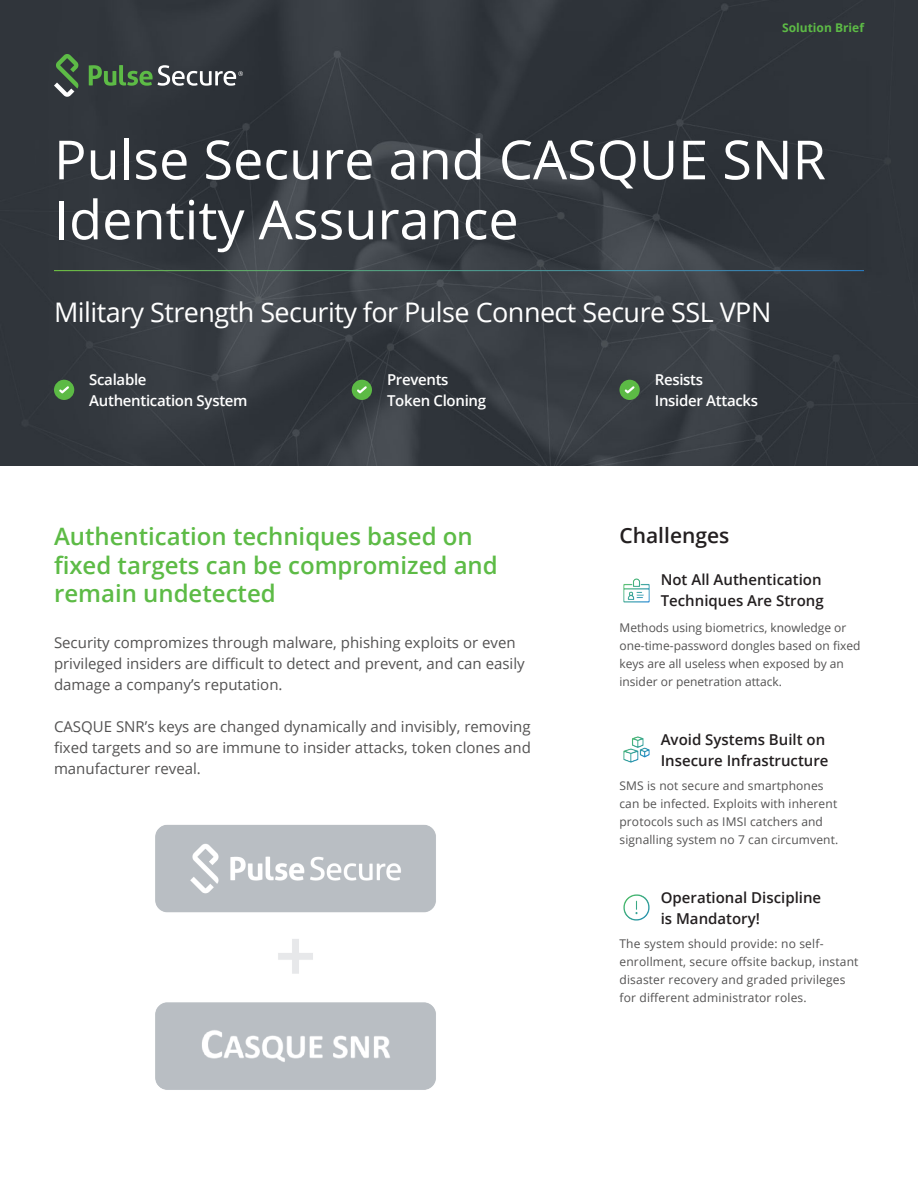
<style>
.page{position:relative;width:918px;height:1188px;background:#fff}
.page>*{position:absolute;margin:0;border:0;box-sizing:border-box;transform-origin:0 0}
.t1{font:54px/60px "Open Sans";color:#fff}
.t2{font:27px "Open Sans";letter-spacing:-.02em;color:#fff}
.t3{font:600 24px/28.8px "Open Sans";color:#5dbb46}
.t4{font:600 21px "Open Sans";color:#231f20}
.t5{font:15px/21px "Open Sans";color:#535252}
.t6{font:600 15px/21px "Open Sans";color:#231f20}
.t7{font:600 15px/21px "Open Sans";letter-spacing:-.02em;color:#fff}
.t8{font:12px/18px "Open Sans";letter-spacing:.01em;color:#535252}
.t9{font:700 12px "Open Sans";color:#5dbb46}
</style>
<div class="page">
<img style="left:0;top:0;width:918px;height:466px">
<hr style="left:54px;top:270px;width:810px;height:1px;background:#fff">
<img style="left:623px;top:578px;width:27px;height:25px">
<img style="left:623px;top:736px;width:27px;height:27px">
<img style="left:623px;top:894px;width:27px;height:27px">
<div style="left:54px;top:380px;width:20px;height:20px;background:#5cba45;border-radius:50%"></div>
<svg style="left:59px;top:386px;width:10px;height:8px"></svg>
<div style="left:352px;top:380px;width:20px;height:20px;background:#5cba45;border-radius:50%"></div>
<svg style="left:357px;top:386px;width:10px;height:8px"></svg>
<div style="left:620px;top:380px;width:20px;height:20px;background:#5cba45;border-radius:50%"></div>
<svg style="left:624px;top:386px;width:11px;height:8px"></svg>
<img style="left:155px;top:825px;width:281px;height:265px">
<svg style="left:54px;top:54px;width:24px;height:43px"></svg>
<svg style="left:89px;top:65px;width:154px;height:21px;background:#596d5c"></svg>
<p class="t9" style="left:782px;top:19px;width:83px">Solution Brief</p>
<p class="t1" style="left:54px;top:128px;width:773px">Pulse Secure and CASQUE SNR<br>Identity Assurance</p>
<p class="t2" style="left:54px;top:294px;width:719px">Military Strength Security for Pulse Connect Secure SSL VPN</p>
<p class="t7" style="left:89px;top:369px;width:160px">Scalable<br>Authentication System</p>
<p class="t7" style="left:655px;top:369px;width:105px">Resists<br>Insider Attacks</p>
<p class="t7" style="left:387px;top:369px;width:101px">Prevents<br>Token Cloning</p>
<p class="t3" style="left:54px;top:521px;width:445px">Authentication techniques based on fixed targets can be compromized and remain undetected</p>
<p class="t4" style="left:620px;top:521px;width:111px">Challenges</p>
<p class="t6" style="left:661px;top:569px;width:165px">Not All Authentication<br>Techniques Are Strong</p>
<p class="t5" style="left:54px;top:631px;width:472px">Security compromizes through malware, phishing exploits or even privileged insiders are difficult to detect and prevent, and can easily damage a company’s reputation.</p>
<p class="t5" style="left:54px;top:715px;width:478px;text-align:justify">CASQUE SNR’s keys are changed dynamically and invisibly, removing fixed targets and so are immune to insider attacks, token clones and manufacturer reveal.</p>
<p class="t8" style="left:620px;top:618px;width:243px">Methods using biometrics, knowledge or one-time-password dongles based on fixed keys are all useless when exposed by an insider or penetration attack.</p>
<p class="t6" style="left:661px;top:728px;width:169px">Avoid Systems Built on<br>Insecure Infrastructure</p>
<p class="t8" style="left:620px;top:777px;width:220px">SMS is not secure and smartphones can be infected. Exploits with inherent protocols such as IMSI catchers and signalling system no 7 can circumvent.</p>
<p class="t6" style="left:661px;top:886px;width:162px">Operational Discipline is Mandatory!</p>
<p class="t8" style="left:620px;top:935px;width:241px">The system should provide: no self&shy;enrollment, secure offsite backup, instant disaster recovery and graded privileges for different administrator roles.</p>
</div>
